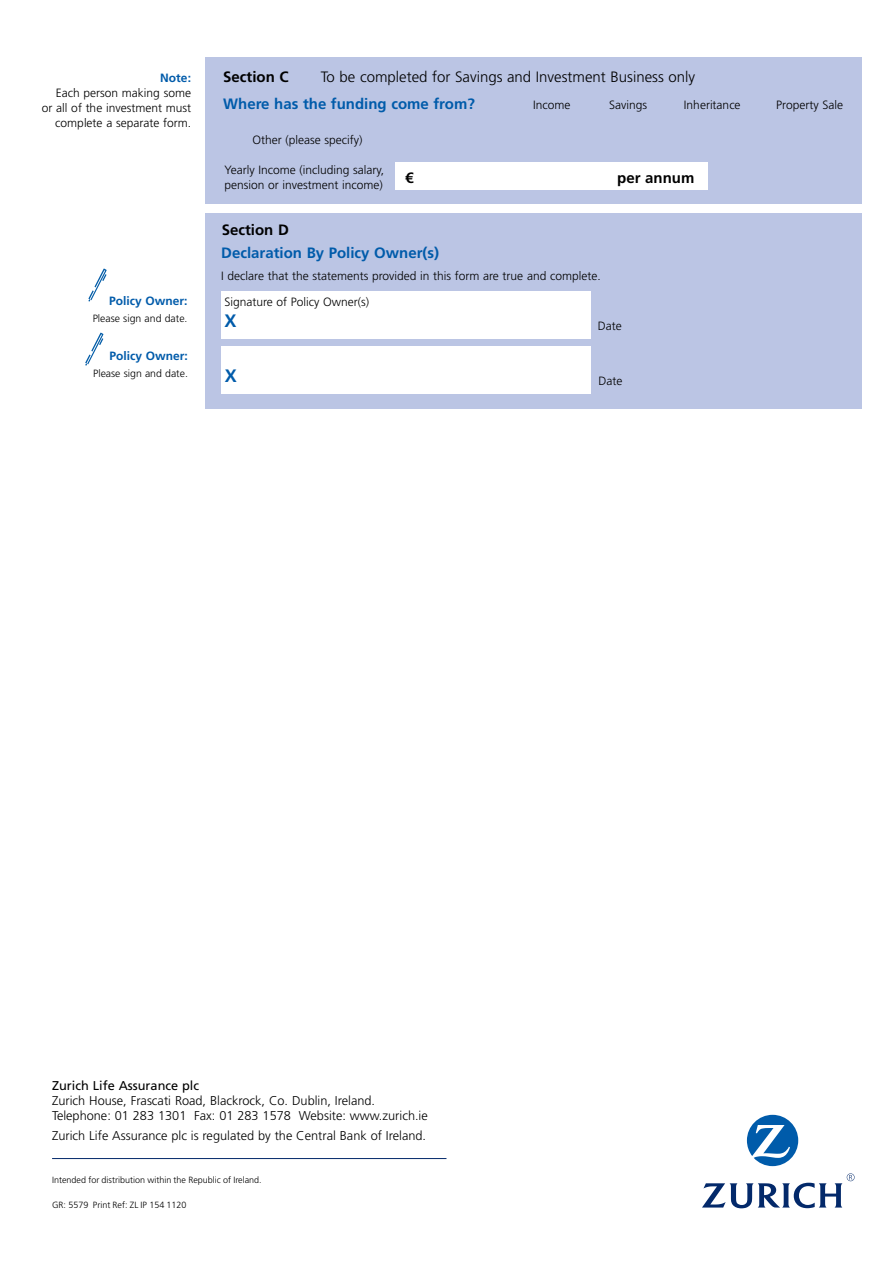
<style>
.page{position:relative;width:893px;height:1263px;background:#fff}
.page>*{position:absolute;margin:0;border:0;box-sizing:border-box;transform-origin:0 0}
.t1{font:700 18px "Frutiger";color:#005baa}
.t2{font:700 15px "Frutiger";color:#005baa}
.t3{font:300 15px "Frutiger";color:#000}
.t4{font:700 15px "Frutiger";color:#000}
.t5{font:300 12.75px/15px "Frutiger";color:#000}
.t6{font:12.75px "Frutiger";color:#000}
.t7{font:300 12px/15px "Frutiger";color:#000}
.t8{font:700 12px "Frutiger";color:#005baa}
.t9{font:300 10.5px "Frutiger";color:#000}
.t10{font:300 9px "Frutiger";color:#000}
</style>
<div class="page">
<div style="left:205px;top:57px;width:656px;height:147px;background:#bbc5e4"></div>
<div style="left:395px;top:162px;width:313px;height:28px;background:#fff"></div>
<div style="left:205px;top:213px;width:656px;height:195px;background:#bbc5e4"></div>
<div style="left:221px;top:291px;width:370px;height:48px;background:#fff"></div>
<div style="left:221px;top:346px;width:370px;height:48px;background:#fff"></div>
<svg style="left:88px;top:268px;width:19px;height:34px"></svg>
<svg style="left:85px;top:332px;width:19px;height:34px"></svg>
<hr style="left:52px;top:1158px;width:394px;height:1px;background:#03296a">
<svg style="left:747px;top:1115px;width:51px;height:51px"></svg>
<svg style="left:702px;top:1173px;width:152px;height:35px"></svg>
<p class="t8" style="left:160px;top:71px;width:32px">Note:</p>
<p class="t4" style="left:223px;top:68px;width:67px">Section C</p>
<p class="t3" style="left:321px;top:68px;width:376px">To be completed for Savings and Investment Business only</p>
<p class="t7" style="left:42px;top:85px;width:151px;text-align:right">Each person making some<br>or all of the investment must complete a separate form.</p>
<p class="t2" style="left:223px;top:95px;width:253px">Where has the funding come from?</p>
<p class="t7" style="left:533px;top:98px;width:39px">Income</p>
<p class="t7" style="left:609px;top:98px;width:40px">Savings</p>
<p class="t7" style="left:684px;top:98px;width:58px">Inheritance</p>
<p class="t7" style="left:776px;top:98px;width:68px">Property Sale</p>
<p class="t7" style="left:252px;top:132px;width:112px">Other (please specify)</p>
<p class="t7" style="left:225px;top:163px;width:161px;line-height:14.4px">Yearly Income (including salary, pension or investment income)</p>
<p class="t4" style="left:405px;top:169px;width:10px">€</p>
<p class="t4" style="left:617px;top:169px;width:79px">per annum</p>
<p class="t8" style="left:109px;top:294px;width:80px">Policy Owner:</p>
<p class="t9" style="left:93px;top:312px;width:96px">Please sign and date.</p>
<p class="t8" style="left:110px;top:349px;width:80px">Policy Owner:</p>
<p class="t9" style="left:93px;top:367px;width:96px">Please sign and date.</p>
<p class="t4" style="left:222px;top:221px;width:69px">Section D</p>
<p class="t2" style="left:221px;top:244px;width:219px">Declaration By Policy Owner(s)</p>
<p class="t7" style="left:221px;top:268px;width:381px">I declare that the statements provided in this form are true and complete.</p>
<h1 class="t1" style="left:224px;top:310px;width:14px">X</h1>
<p class="t7" style="left:224px;top:294px;width:146px">Signature of Policy Owner(s)</p>
<p class="t7" style="left:598px;top:318px;width:25px">Date</p>
<h1 class="t1" style="left:225px;top:365px;width:14px">X</h1>
<p class="t7" style="left:598px;top:373px;width:25px">Date</p>
<p class="t6" style="left:52px;top:1078px;width:149px">Zurich Life Assurance plc</p>
<p class="t5" style="left:52px;top:1094px;width:377px">Zurich House, Frascati Road, Blackrock, Co. Dublin, Ireland.<br>Telephone: 01 283 1301 Fax: 01 283 1578 Website: www.zurich.ie</p>
<p class="t5" style="left:52px;top:1128px;width:375px">Zurich Life Assurance plc is regulated by the Central Bank of Ireland.</p>
<p class="t10" style="left:52px;top:1175px;width:211px">Intended for distribution within the Republic of Ireland.</p>
<p class="t10" style="left:52px;top:1199px;width:136px">GR: 5579 Print Ref: ZL IP 154 1120</p>
</div>
